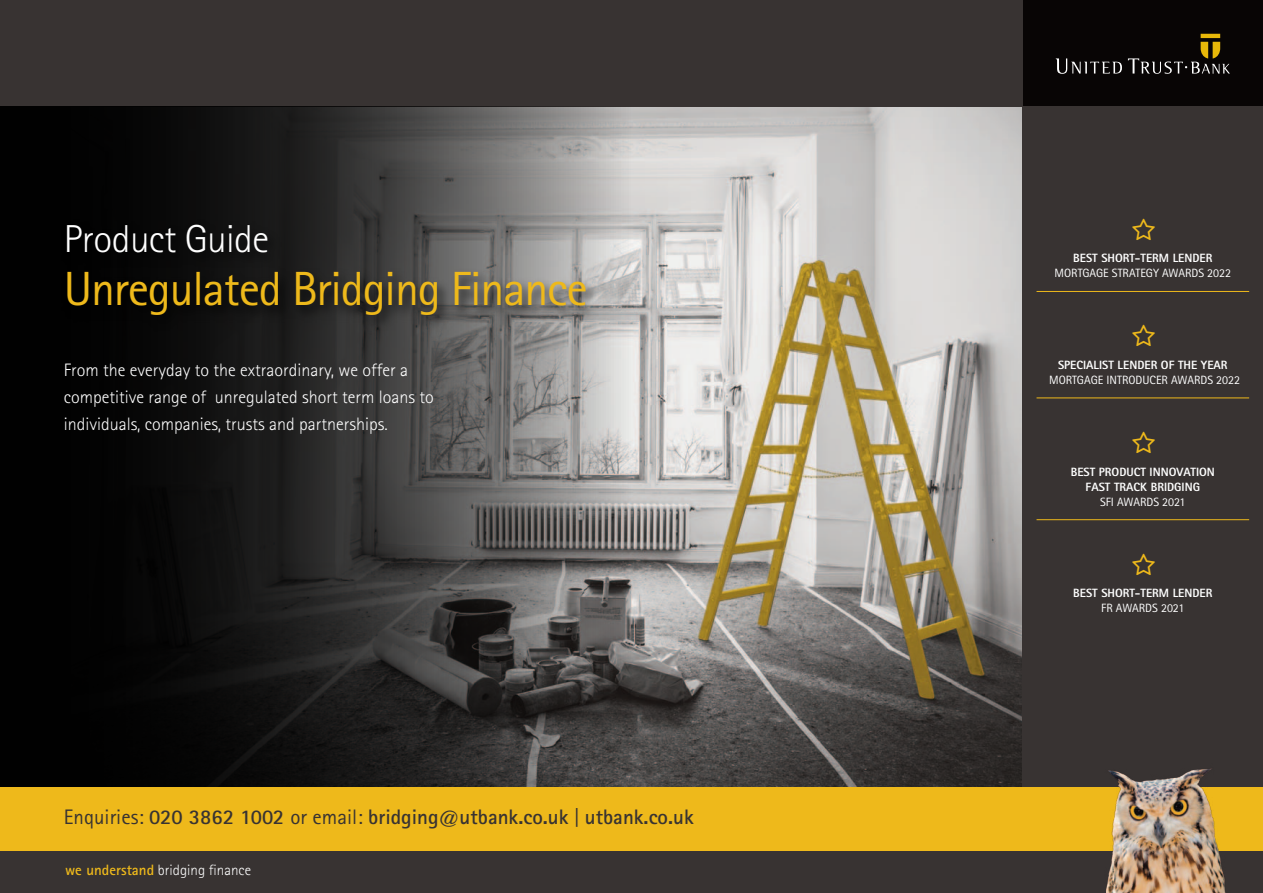
<style>
.page{position:relative;width:1263px;height:893px;background:#fff}
.page>*{position:absolute;margin:0;border:0;box-sizing:border-box;transform-origin:0 0}
.t1{font:48px "Rotis Sans Serif";letter-spacing:-.025em;color:#eeb91b}
.t2{font:300 39px "Rotis Sans Serif";letter-spacing:-.015em;color:#fff}
.t3{font:700 21px "Rotis Sans Serif";color:#383332}
.t4{font:300 18px/27px "Rotis Sans Serif";color:#fff}
.t5{font:300 15px "Rotis Sans Serif";color:#fff}
.t6{font:12px/15px "Rotis Sans Serif";color:#fff;text-align:center}
.t7{font:800 12px/15px "Rotis Sans Serif";color:#fff;text-align:center}
.s1{font-weight:400}
.s2{font-weight:700;color:#eeb91b}
.s3{font-weight:800}
</style>
<div class="page">
<img style="left:631px;top:106px;width:392px;height:681px">
<div style="left:0;top:850px;width:1263px;height:43px;background:#383332"></div>
<div style="left:1023px;top:0;width:240px;height:106px;background:#080505"></div>
<div style="left:0;top:0;width:1023px;height:106px;background:#383332"></div>
<div style="left:0;top:787px;width:1263px;height:63px;background:#eeb91b"></div>
<svg style="left:0;top:106px;width:631px;height:681px;background:#2f2f2e"></svg>
<img style="left:56px;top:208px;width:842px;height:136px">
<div style="left:1023px;top:106px;width:240px;height:681px;background:#383332"></div>
<img style="left:1098px;top:768px;width:132px;height:125px">
<hr style="left:1036px;top:291px;width:213px;height:1px;background:#eeb91b">
<hr style="left:1036px;top:398px;width:213px;height:1px;background:#eeb91b">
<hr style="left:1036px;top:519px;width:213px;height:1px;background:#eeb91b">
<svg style="left:1056px;top:34px;width:174px;height:40px"></svg>
<p class="t2" style="left:64px;top:225px;width:207px">Product Guide</p>
<p class="t1" style="left:64px;top:272px;width:525px">Unregulated Bridging Finance</p>
<p class="t4" style="left:64px;top:358px;width:371px">From the everyday to the extraordinary, we offer a competitive range of unregulated short term loans to individuals, companies, trusts and partnerships.</p>
<p class="t3" style="left:64px;top:809px;width:631px"><span class="s1">Enquiries:</span> 020 3862 1002 <span class="s1">or email:</span> bridging@utbank.co.uk <span class="s1">|</span> utbank.co.uk</p>
<p class="t5" style="left:65px;top:865px;width:188px"><span class="s2">we understand</span> bridging finance</p>
<p class="t6" style="left:1054px;top:252px;width:178px"><span class="s3">BEST SHORT-TERM LENDER<br></span>MORTGAGE STRATEGY AWARDS 2022</p>
<p class="t6" style="left:1049px;top:359px;width:192px"><span class="s3">SPECIALIST LENDER OF THE YEAR<br></span>MORTGAGE INTRODUCER AWARDS 2022</p>
<p class="t7" style="left:1071px;top:465px;width:146px">BEST PRODUCT INNOVATION<br>FAST TRACK BRIDGING<br><span class="s1">SFI AWARDS 2021</span></p>
<p class="t7" style="left:1073px;top:587px;width:141px">BEST SHORT-TERM LENDER<br><span class="s1">FR AWARDS 2021</span></p>
</div>
